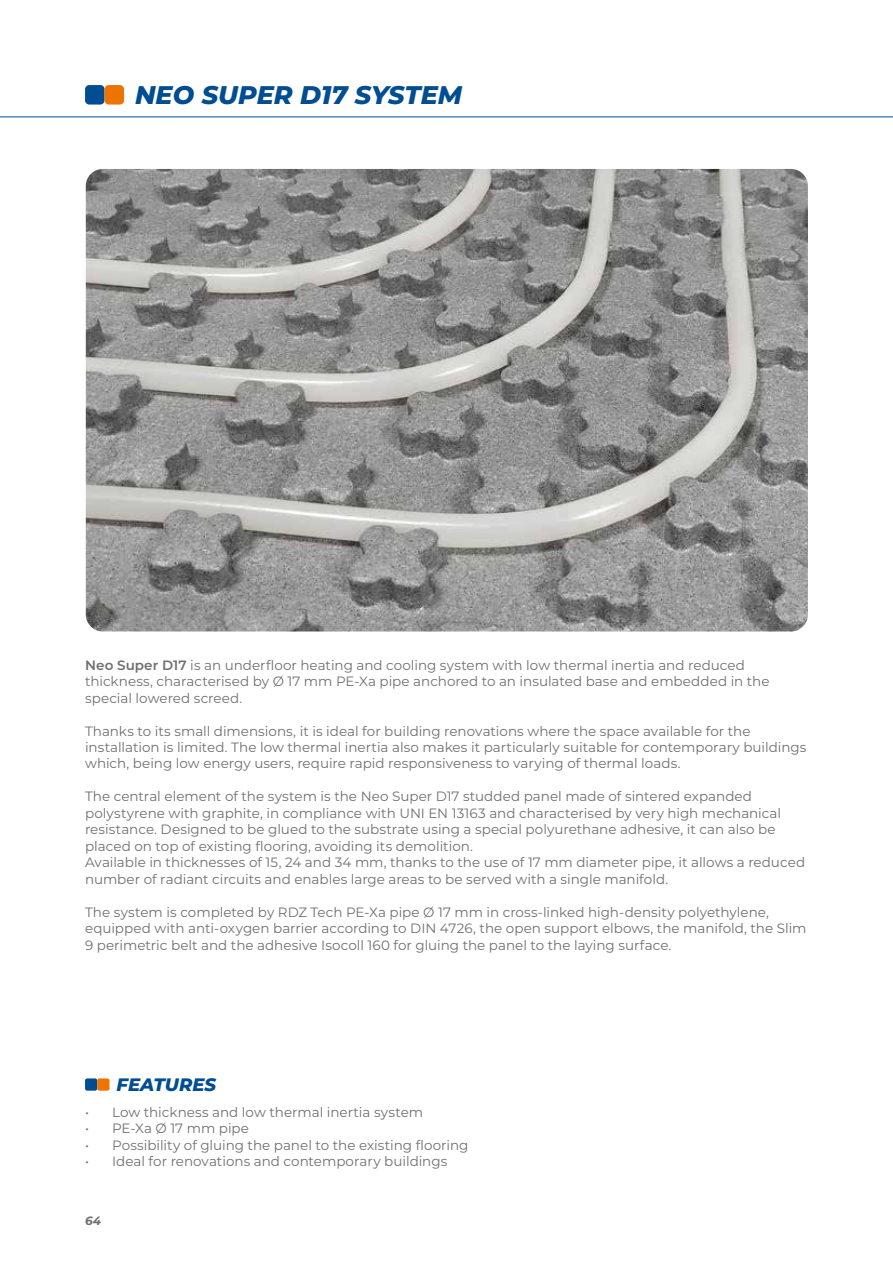
<style>
.page{position:relative;width:893px;height:1263px;background:#fff}
.page>*{position:absolute;margin:0;border:0;box-sizing:border-box;transform-origin:0 0}
.t1{font:italic 800 25.5px "Montserrat";color:#004d92}
.t2{font:italic 800 18px "Montserrat";color:#004d92}
.t3{font:13.5px/16.5px "Montserrat";color:#706f6f}
.t4{font:italic 700 12px "Montserrat";color:#706f6f}
.s1{font-weight:600}
</style>
<div class="page">
<div style="left:85px;top:85px;width:20px;height:20px;background:#004d92;border-radius:4px"></div>
<div style="left:105px;top:85px;width:19px;height:20px;background:#ee7402;border-radius:4px"></div>
<hr style="left:0;top:117px;width:893px;height:1px;background:#004d92">
<img style="left:86px;top:169px;width:722px;height:462px">
<div style="left:85px;top:1078px;width:12px;height:13px;background:#004d92;border-radius:2px"></div>
<div style="left:97px;top:1078px;width:13px;height:13px;background:#ee7402;border-radius:2px"></div>
<h1 class="t1" style="left:135px;top:76px;width:329px">NEO SUPER D17 SYSTEM</h1>
<p class="t3" style="left:85px;top:656px;width:686px"><span class="s1">Neo Super D17</span> is an underfloor heating and cooling system with low thermal inertia and reduced thickness, characterised by Ø 17 mm PE-Xa pipe anchored to an insulated base and embedded in the special lowered screed.</p>
<p class="t3" style="left:85px;top:722px;width:723px">Thanks to its small dimensions, it is ideal for building renovations where the space available for the installation is limited. The low thermal inertia also makes it particularly suitable for contemporary buildings which, being low energy users, require rapid responsiveness to varying of thermal loads.</p>
<p class="t3" style="left:85px;top:788px;width:722px">The central element of the system is the Neo Super D17 studded panel made of sintered expanded polystyrene with graphite, in compliance with UNI EN 13163 and characterised by very high mechanical resistance. Designed to be glued to the substrate using a special polyurethane adhesive, it can also be placed on top of existing flooring, avoiding its demolition.<br>Available in thicknesses of 15, 24 and 34 mm, thanks to the use of 17 mm diameter pipe, it allows a reduced number of radiant circuits and enables large areas to be served with a single manifold.</p>
<p class="t3" style="left:85px;top:903px;width:723px">The system is completed by RDZ Tech PE-Xa pipe Ø 17 mm in cross-linked high-density polyethylene, equipped with anti-oxygen barrier according to DIN 4726, the open support elbows, the manifold, the Slim<br>9 perimetric belt and the adhesive Isocoll 160 for gluing the panel to the laying surface.</p>
<h2 class="t2" style="left:116px;top:1072px;width:101px">FEATURES</h2>
<p class="t3" style="left:85px;top:1103px;width:340px">• Low thickness and low thermal inertia system</p>
<p class="t3" style="left:85px;top:1120px;width:166px">• PE-Xa Ø 17 mm pipe</p>
<p class="t3" style="left:85px;top:1136px;width:385px">• Possibility of gluing the panel to the existing flooring</p>
<p class="t3" style="left:85px;top:1153px;width:364px">• Ideal for renovations and contemporary buildings</p>
<p class="t4" style="left:85px;top:1212px;width:17px">64</p>
</div>
